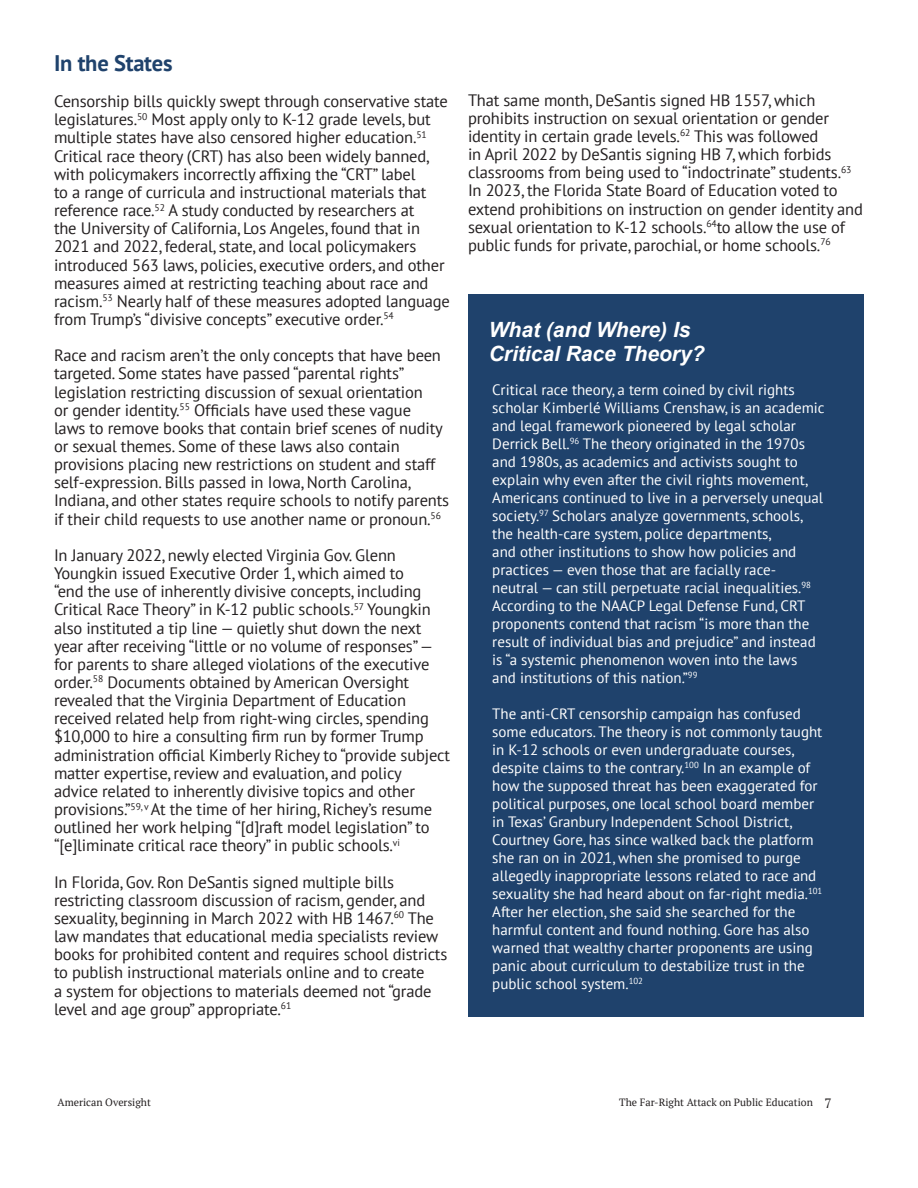
<style>
.page{position:relative;width:918px;height:1188px;background:#fff}
.page>*{position:absolute;margin:0;border:0;box-sizing:border-box;transform-origin:0 0}
.heading_2{font:700 22.5px "PT Sans";letter-spacing:-.01em;color:#1f426c}
.heading_2-2{font:italic 700 21px "Arial";color:#fff}
.t1{font:16.5px/18.1px "PT Sans";letter-spacing:-.01em;color:#231f20}
.t2{font:15px/18px "PT Sans";color:#fff}
.t3{font:13.5px "PT Serif";color:#231f20}
.t4{font:10.5px "PT Serif";color:#231f20}
.s1{color:#1f1f1f}
</style>
<div class="page">
<div style="left:468px;top:295px;width:396px;height:722px;background:#1f426c"></div>
<p class="heading_2" style="left:54px;top:48px;width:120px">In the States</p>
<p class="t1" style="left:54px;top:92px;width:397px">Censorship bills quickly swept through conservative state legislatures.<sup>50</sup> Most apply only to K-12 grade levels, but multiple states have also censored higher education.<sup>51<br></sup>Critical race theory (CRT) has also been widely banned, with policymakers incorrectly affixing the “CRT” label<br>to a range of curricula and instructional materials that reference race.<sup>52</sup> A study conducted by researchers at<br>the University of California, Los Angeles, found that in 2021 and 2022, federal, state, and local policymakers introduced 563 laws, policies, executive orders, and other measures aimed at restricting <span class="s1">teaching about race and racism</span>.<sup>53</sup> Nearly half of these measures adopted language from Trump’s “divisive concepts” executive order.<sup>54</sup></p>
<p class="t1" style="left:54px;top:346px;width:397px">Race and racism aren’t the only concepts that have been targeted. Some states have passed “parental rights” legislation restricting discussion of sexual orientation<br>or gender identity.<sup>55</sup> Officials have used these vague<br>laws to remove books that contain brief scenes of nudity or sexual themes. Some of these laws also contain provisions placing new restrictions on student and staff self-expression. Bills passed in Iowa, North Carolina, Indiana, and other states require schools to notify parents if their child requests to use another name or pronoun.<sup>56</sup></p>
<p class="t1" style="left:54px;top:546px;width:398px">In January 2022, newly elected Virginia Gov. Glenn Youngkin issued Executive Order 1, which aimed to<br>“end the use of inherently divisive concepts, including Critical Race Theory” in K-12 public schools.<sup>57</sup> Youngkin also instituted a tip line — quietly shut down the next year after receiving “little or no volume of responses” — for parents to share alleged violations of the executive order.<sup>58</sup> Documents obtained by American Oversight revealed that the Virginia Department of Education received related help from right-wing circles, spending $10,000 to hire a consulting firm run by former Trump administration official Kimberly Richey to “provide subject matter expertise, review and evaluation, and policy advice related to inherently divisive topics and other provisions.”<sup>59,</sup> <sup>v</sup> At the time of her hiring, Richey’s resume outlined her work helping “[d]raft model legislation” to “[e]liminate critical race theory” in public schools.<sup>vi</sup></p>
<p class="t1" style="left:54px;top:872px;width:395px">In Florida, Gov. Ron DeSantis signed multiple bills restricting classroom discussion of racism, gender, and sexuality, beginning in March 2022 with HB 1467.<sup>60</sup> The law mandates that educational media specialists review books for prohibited content and requires school districts to publish instructional materials online and to create<br>a system for objections to materials deemed not “grade level and age group” appropriate.<sup>61</sup></p>
<p class="t1" style="left:468px;top:90px;width:396px">That same month, DeSantis signed HB 1557, which prohibits instruction on sexual orientation or gender identity in certain grade levels.<sup>62</sup> This was followed<br>in April 2022 by DeSantis signing HB 7, which forbids classrooms from being used to “indoctrinate” students.<sup>63<br></sup>In 2023, the Florida State Board of Education voted to extend prohibitions on instruction on gender identity and sexual orientation to K-12 schools.<sup>64</sup>to allow the use of public funds for private, parochial, or home schools.<sup>76</sup></p>
<p class="heading_2-2" style="left:489px;top:316px;width:203px">What (and Where) Is</p>
<p class="heading_2-2" style="left:489px;top:340px;width:217px">Critical Race Theory?</p>
<p class="t2" style="left:492px;top:380px;width:334px">Critical race theory, a term coined by civil rights scholar Kimberlé Williams Crenshaw, is an academic and legal framework pioneered by legal scholar Derrick Bell.<sup>96</sup> The theory originated in the 1970s and 1980s, as academics and activists sought to explain why even after the civil rights movement, Americans continued to live in a perversely unequal society.<sup>97</sup> Scholars analyze governments, schools, the health-care system, police departments,<br>and other institutions to show how policies and practices — even those that are facially race&shy;neutral — can still perpetuate racial inequalities.<sup>98<br></sup>According to the NAACP Legal Defense Fund, CRT proponents contend that racism “is more than the result of individual bias and prejudice” and instead is “a systemic phenomenon woven into the laws and institutions of this nation.”<sup>99</sup></p>
<p class="t2" style="left:492px;top:704px;width:332px">The anti-CRT censorship campaign has confused some educators. The theory is not commonly taught in K-12 schools or even undergraduate courses, despite claims to the contrary.<sup>100</sup> In an example of how the supposed threat has been exaggerated for political purposes, one local school board member in Texas’ Granbury Independent School District, Courtney Gore, has since walked back the platform she ran on in 2021, when she promised to purge allegedly inappropriate lessons related to race and sexuality she had heard about on far-right media.<sup>101<br></sup>After her election, she said she searched for the harmful content and found nothing. Gore has also warned that wealthy charter proponents are using panic about curriculum to destabilize trust in the public school system.<sup>102</sup></p>
<p class="t4" style="left:58px;top:1096px;width:95px">American Oversight</p>
<p class="t4" style="left:619px;top:1096px;width:195px">The Far-Right Attack on Public Education</p>
<p class="t3" style="left:824px;top:1095px;width:9px">7</p>
</div>
